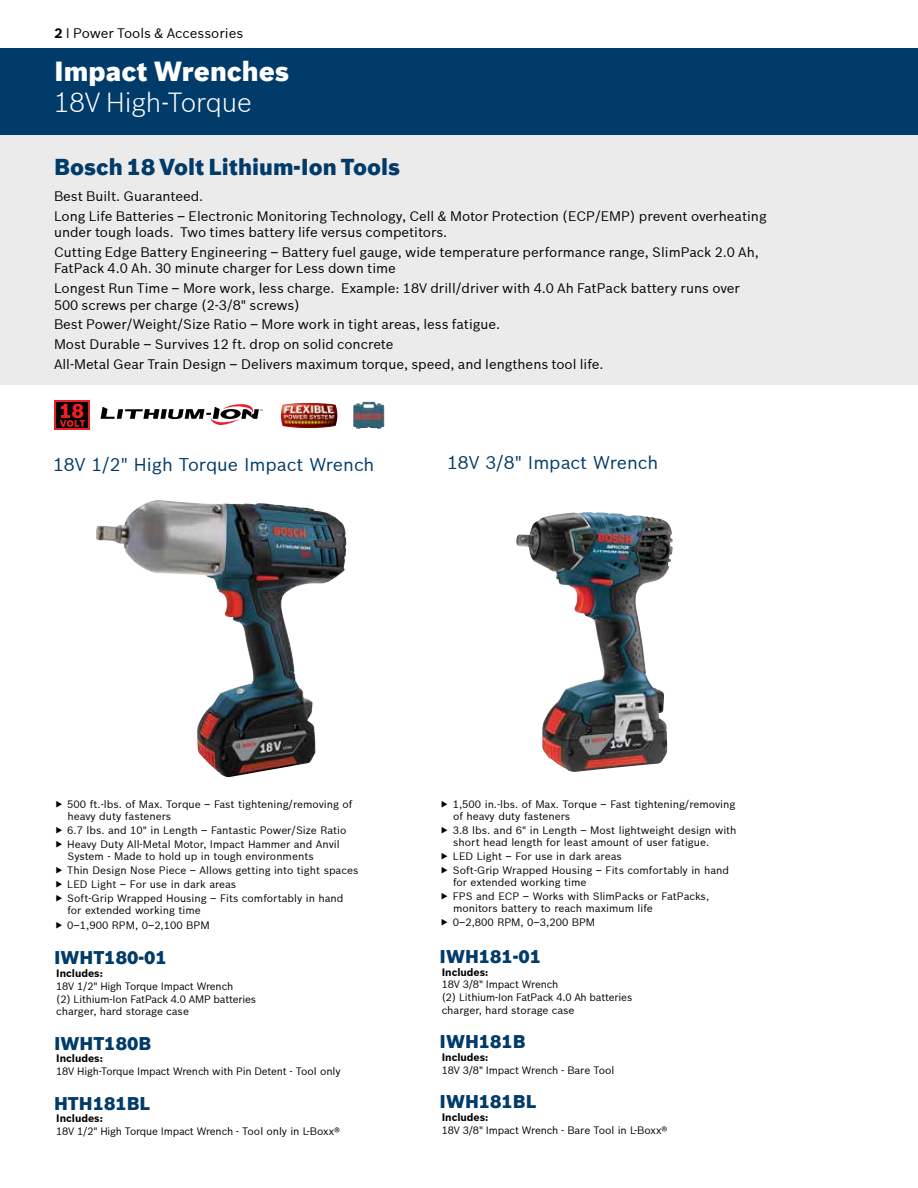
<style>
.page{position:relative;width:918px;height:1188px;background:#fff}
.page>*{position:absolute;margin:0;border:0;box-sizing:border-box;transform-origin:0 0}
.t1{font:900 27px "Bosch Sans";color:#fff}
.t2{font:300 27px "Bosch Sans";color:#fff}
.t3{font:900 22.5px "Bosch Sans";color:#003b6a}
.t4{font:900 18px "Bosch Sans";color:#003b6a}
.t5{font:18px "Bosch Sans";color:#003b6a}
.t6{font:13.5px/19.8px "Bosch Sans";color:#000}
.t7{font:10.5px/14.1px "Bosch Sans";color:#000}
.t8{font:700 10.5px "Bosch Sans";color:#000}
.s1{font-weight:700}
</style>
<div class="page">
<div style="left:0;top:134px;width:918px;height:250px;background:#ebebec"></div>
<div style="left:0;top:49px;width:918px;height:86px;background:#003b6a"></div>
<img style="left:516px;top:512px;width:151px;height:260px">
<img style="left:96px;top:502px;width:220px;height:276px">
<svg style="left:101px;top:404px;width:162px;height:21px"></svg>
<img style="left:353px;top:402px;width:19px;height:27px">
<svg style="left:55px;top:401px;width:35px;height:29px"></svg>
<div style="left:57px;top:403px;width:31px;height:25px;background:#000"></div>
<svg style="left:60px;top:404px;width:25px;height:23px"></svg>
<img style="left:281px;top:403px;width:56px;height:25px">
<p class="t6" style="left:55px;top:23px;width:190px"><span class="s1">2</span> I Power Tools &amp; Accessories</p>
<h1 class="t1" style="left:54px;top:55px;width:237px">Impact Wrenches</h1>
<h1 class="t2" style="left:54px;top:86px;width:199px">18V High-Torque</h1>
<h2 class="t3" style="left:54px;top:152px;width:348px">Bosch 18 Volt Lithium-Ion Tools</h2>
<p class="t6" style="left:54px;top:186px;width:714px">Best Built. Guaranteed.<br>Long Life Batteries – Electronic Monitoring Technology, Cell &amp; Motor Protection (ECP/EMP) prevent overheating</p>
<p class="t6" style="left:54px;top:222px;width:706px">under tough loads. Two times battery life versus competitors.<br>Cutting Edge Battery Engineering – Battery fuel gauge, wide temperature performance range, SlimPack 2.0 Ah,</p>
<p class="t6" style="left:54px;top:258px;width:688px">FatPack 4.0 Ah. 30 minute charger for Less down time<br>Longest Run Time – More work, less charge. Example: 18V drill/driver with 4.0 Ah FatPack battery runs over</p>
<p class="t6" style="left:54px;top:295px;width:551px">500 screws per charge (2-3/8" screws)<br>Best Power/Weight/Size Ratio – More work in tight areas, less fatigue.<br>Most Durable – Survives 12 ft. drop on solid concrete<br>All-Metal Gear Train Design – Delivers maximum torque, speed, and lengthens tool life.</p>
<h3 class="t5" style="left:53px;top:453px;width:323px">18V 1/2" High Torque Impact Wrench</h3>
<h3 class="t5" style="left:447px;top:452px;width:213px">18V 3/8" Impact Wrench</h3>
<p class="t7" style="left:67px;top:798px;width:287px;line-height:12px">500 ft.-lbs. of Max. Torque – Fast tightening/removing of heavy duty fasteners</p>
<p class="t7" style="left:67px;top:823px;width:281px">6.7 lbs. and 10" in Length – Fantastic Power/Size Ratio<br>Heavy Duty All-Metal Motor, Impact Hammer and Anvil</p>
<p class="t7" style="left:67px;top:849px;width:293px">System - Made to hold up in tough environments<br>Thin Design Nose Piece – Allows getting into tight spaces LED Light – For use in dark areas<br>Soft-Grip Wrapped Housing – Fits comfortably in hand</p>
<p class="t7" style="left:67px;top:903px;width:144px">for extended working time<br>0–1,900 RPM, 0–2,100 BPM</p>
<h3 class="t4" style="left:54px;top:947px;width:114px">IWHT180-01</h3>
<p class="t8" style="left:56px;top:967px;width:48px">Includes:</p>
<p class="t7" style="left:56px;top:980px;width:202px;line-height:12.8px">18V 1/2" High Torque Impact Wrench<br>(2) Lithium-Ion FatPack 4.0 AMP batteries charger, hard storage case</p>
<h3 class="t4" style="left:54px;top:1032px;width:99px">IWHT180B</h3>
<p class="t8" style="left:56px;top:1052px;width:48px">Includes:</p>
<p class="t7" style="left:56px;top:1064px;width:286px">18V High-Torque Impact Wrench with Pin Detent - Tool only</p>
<h3 class="t4" style="left:54px;top:1092px;width:98px">HTH181BL</h3>
<p class="t8" style="left:56px;top:1112px;width:48px">Includes:</p>
<p class="t7" style="left:56px;top:1124px;width:285px">18V 1/2" High Torque Impact Wrench - Tool only in L-Boxx®</p>
<p class="t7" style="left:453px;top:798px;width:284px;line-height:12px">1,500 in.-lbs. of Max. Torque – Fast tightening/removing of heavy duty fasteners</p>
<p class="t7" style="left:453px;top:824px;width:285px;line-height:12px">3.8 lbs. and 6" in Length – Most lightweight design with short head length for least amount of user fatigue.</p>
<p class="t7" style="left:453px;top:849px;width:278px">LED Light – For use in dark areas<br>Soft-Grip Wrapped Housing – Fits comfortably in hand</p>
<p class="t7" style="left:453px;top:875px;width:258px">for extended working time<br>FPS and ECP – Works with SlimPacks or FatPacks,</p>
<p class="t7" style="left:453px;top:901px;width:202px">monitors battery to reach maximum life<br>0–2,800 RPM, 0–3,200 BPM</p>
<h3 class="t4" style="left:440px;top:945px;width:103px">IWH181-01</h3>
<p class="t8" style="left:442px;top:965px;width:48px">Includes:</p>
<p class="t7" style="left:442px;top:978px;width:192px;line-height:12.8px">18V 3/8" Impact Wrench<br>(2) Lithium-Ion FatPack 4.0 Ah batteries charger, hard storage case</p>
<h3 class="t4" style="left:440px;top:1031px;width:88px">IWH181B</h3>
<p class="t8" style="left:442px;top:1051px;width:48px">Includes:</p>
<p class="t7" style="left:442px;top:1063px;width:174px">18V 3/8" Impact Wrench - Bare Tool</p>
<h3 class="t4" style="left:440px;top:1090px;width:98px">IWH181BL</h3>
<p class="t8" style="left:442px;top:1111px;width:48px">Includes:</p>
<p class="t7" style="left:442px;top:1123px;width:227px">18V 3/8" Impact Wrench - Bare Tool in L-Boxx®</p>
</div>
